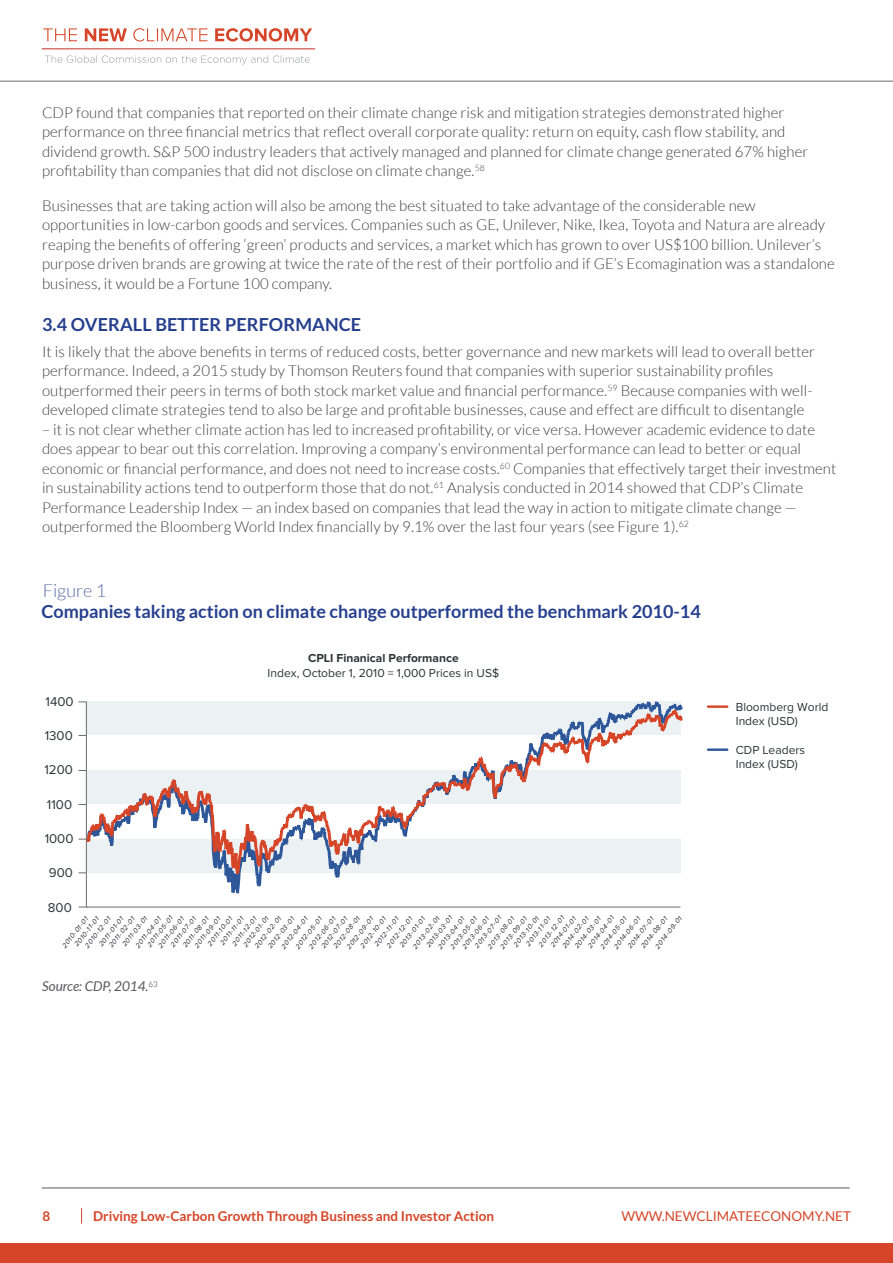
<style>
.page{position:relative;width:893px;height:1263px;background:#fff}
.page>*{position:absolute;margin:0;border:0;box-sizing:border-box;transform-origin:0 0}
.Table_Title{font:700 18px "Lato";color:#253f8e}
.blue_header{font:700 18px "Lato";letter-spacing:.005em;color:#253f8e}
.Table_number{font:300 18px "Lato";color:#596da8}
.Body_Copy{font:300 15px/19.5px "Lato";letter-spacing:.005em;color:#3e3e3f}
.t1{font:700 13.5px "Lato";color:#d64527}
.t2{font:13.5px "Lato";color:#d64527}
.figure_source{font:italic 13.5px "Lato";color:#57585a}
.t3{font:13.2px "Proxima Nova";color:#2d3333}
.t4{font:12px/14.4px "Proxima Nova";color:#2d3333}
.t5{font:italic 7.05px/9.9px "Proxima Nova";color:#2f3036}
.s1{font-weight:700}
</style>
<div class="page">
<div style="left:0;top:1243px;width:893px;height:20px;background:#d64527"></div>
<hr style="left:42px;top:1188px;width:808px;height:1px;background:#57585a">
<hr style="left:0;top:81px;width:893px;height:1px;background:#6c6d70">
<svg style="left:81px;top:1208px;width:1px;height:15px"></svg>
<svg style="left:43px;top:28px;width:269px;height:14px"></svg>
<hr style="left:42px;top:48px;width:273px;height:1px;background:#c52b27">
<svg style="left:45px;top:55px;width:265px;height:9px"></svg>
<hr style="left:86px;top:906px;width:594px;height:1px;background:#6c6d70">
<hr style="left:86px;top:701px;width:1px;height:206px;background:#6c6d70">
<svg style="left:83px;top:701px;width:599px;height:195px"></svg>
<svg style="left:83px;top:706px;width:600px;height:171px"></svg>
<hr style="left:708px;top:705px;width:19px;height:3px;background:#d64527">
<hr style="left:708px;top:748px;width:19px;height:3px;background:#2d5799">
<p class="Body_Copy" style="left:42px;top:103px;width:768px">CDP found that companies that reported on their climate change risk and mitigation strategies demonstrated higher performance on three financial metrics that reflect overall corporate quality: return on equity, cash flow stability, and dividend growth. S&amp;P 500 industry leaders that actively managed and planned for climate change generated 67% higher profitability than companies that did not disclose on climate change.<sup>58</sup></p>
<p class="Body_Copy" style="left:42px;top:196px;width:794px">Businesses that are taking action will also be among the best situated to take advantage of the considerable new opportunities in low-carbon goods and services. Companies such as GE, Unilever, Nike, Ikea, Toyota and Natura are already reaping the benefits of offering ‘green’ products and services, a market which has grown to over US$100 billion. Unilever’s purpose driven brands are growing at twice the rate of the rest of their portfolio and if GE’s Ecomagination was a standalone business, it would be a Fortune 100 company.</p>
<p class="blue_header" style="left:42px;top:314px;width:321px">3.4 OVERALL BETTER PERFORMANCE</p>
<p class="Body_Copy" style="left:42px;top:341px;width:775px">It is likely that the above benefits in terms of reduced costs, better governance and new markets will lead to overall better performance. Indeed, a 2015 study by Thomson Reuters found that companies with superior sustainability profiles outperformed their peers in terms of both stock market value and financial performance.<sup>59</sup> Because companies with well&shy;developed climate strategies tend to also be large and profitable businesses, cause and effect are difficult to disentangle</p>
<p class="Body_Copy" style="left:42px;top:419px;width:796px">– it is not clear whether climate action has led to increased profitability, or vice versa. However academic evidence to date does appear to bear out this correlation. Improving a company’s environmental performance can lead to better or equal economic or financial performance, and does not need to increase costs.<sup>60</sup> Companies that effectively target their investment in sustainability actions tend to outperform those that do not.<sup>61</sup> Analysis conducted in 2014 showed that CDP’s Climate Performance Leadership Index — an index based on companies that lead the way in action to mitigate climate change — outperformed the Bloomberg World Index financially by 9.1% over the last four years (see Figure 1).<sup>62</sup></p>
<p class="Table_number" style="left:43px;top:580px;width:65px">Figure 1</p>
<p class="Table_Title" style="left:42px;top:601px;width:661px">Companies taking action on climate change outperformed the benchmark 2010-14</p>
<p class="t3" style="left:46px;top:694px;width:30px">1400</p>
<p class="t3" style="left:45px;top:728px;width:30px">1300</p>
<p class="t3" style="left:44px;top:762px;width:30px">1200</p>
<p class="t3" style="left:47px;top:797px;width:27px">1100</p>
<p class="t3" style="left:45px;top:831px;width:30px">1000</p>
<p class="t3" style="left:49px;top:865px;width:26px">900</p>
<p class="t4" style="left:268px;top:650px;width:233px;line-height:15.6px;text-align:center"><span class="s1">CPLI Finanical Performance<br></span>Index, October 1, 2010 = 1,000 Prices in US$</p>
<p class="t3" style="left:48px;top:900px;width:25px">800</p>
<p class="t5" style="left:59px;top:944px;width:39px;rotate:-52deg">2010-01-01</p>
<p class="t5" style="left:585px;top:944px;width:40px;rotate:-52deg">2014-04-01</p>
<p class="t5" style="left:536px;top:943px;width:39px;rotate:-52deg">2013-12-01</p>
<p class="t5" style="left:144px;top:943px;width:39px;rotate:-52deg">2011-05-01</p>
<p class="t5" style="left:424px;top:944px;width:40px;rotate:-52deg">2013-03-01</p>
<p class="t5" style="left:472px;top:944px;width:40px;rotate:-52deg">2013-07-01</p>
<p class="t5" style="left:331px;top:945px;width:40px;rotate:-52deg">2012-08-01</p>
<p class="t5" style="left:358px;top:944px;width:39px;rotate:-52deg">2012-10-01</p>
<p class="t5" style="left:240px;top:943px;width:38px;rotate:-52deg">2012-01-01</p>
<p class="t5" style="left:252px;top:945px;width:40px;rotate:-52deg">2012-02-01</p>
<p class="t5" style="left:511px;top:943px;width:39px;rotate:-52deg">2013-10-01</p>
<p class="t5" style="left:112px;top:937px;width:38px;text-indent:-9px;rotate:-52deg">2011-02-01<br>2011-03-01</p>
<p class="t5" style="left:611px;top:945px;width:40px;rotate:-52deg">2014-06-01</p>
<p class="t5" style="left:652px;top:945px;width:41px;rotate:-52deg">2014-09-01</p>
<p class="t5" style="left:410px;top:945px;width:41px;rotate:-52deg">2013-02-01</p>
<p class="t5" style="left:485px;top:945px;width:41px;rotate:-52deg">2013-08-01</p>
<p class="t5" style="left:548px;top:943px;width:38px;rotate:-52deg">2014-01-01</p>
<p class="t5" style="left:205px;top:942px;width:37px;rotate:-52deg">2011-10-01</p>
<p class="t5" style="left:559px;top:945px;width:40px;rotate:-52deg">2014-02-01</p>
<p class="t5" style="left:229px;top:942px;width:37px;rotate:-52deg">2011-12-01</p>
<p class="t5" style="left:638px;top:945px;width:40px;rotate:-52deg">2014-08-01</p>
<p class="t5" style="left:497px;top:945px;width:41px;rotate:-52deg">2013-09-01</p>
<p class="t5" style="left:180px;top:944px;width:39px;rotate:-52deg">2011-08-01</p>
<p class="t5" style="left:265px;top:945px;width:40px;rotate:-52deg">2012-03-01</p>
<p class="t5" style="left:397px;top:944px;width:39px;rotate:-52deg">2013-01-01</p>
<p class="t5" style="left:168px;top:943px;width:38px;rotate:-52deg">2011-07-01</p>
<p class="t5" style="left:523px;top:942px;width:37px;rotate:-52deg">2013-11-01</p>
<p class="t5" style="left:192px;top:944px;width:39px;rotate:-52deg">2011-09-01</p>
<p class="t5" style="left:293px;top:945px;width:40px;rotate:-52deg">2012-05-01</p>
<p class="t5" style="left:318px;top:945px;width:40px;rotate:-52deg">2012-07-01</p>
<p class="t5" style="left:459px;top:945px;width:41px;rotate:-52deg">2013-06-01</p>
<p class="t5" style="left:306px;top:945px;width:40px;rotate:-52deg">2012-06-01</p>
<p class="t5" style="left:344px;top:945px;width:40px;rotate:-52deg">2012-09-01</p>
<p class="t5" style="left:72px;top:943px;width:37px;rotate:-52deg">2010-11-01</p>
<p class="t5" style="left:96px;top:943px;width:37px;rotate:-52deg">2011-01-01</p>
<p class="t5" style="left:572px;top:945px;width:40px;rotate:-52deg">2014-03-01</p>
<p class="t5" style="left:448px;top:946px;width:41px;rotate:-52deg">2013-05-01</p>
<p class="t5" style="left:435px;top:945px;width:40px;rotate:-52deg">2013-04-01</p>
<p class="t5" style="left:598px;top:945px;width:40px;rotate:-52deg">2014-05-01</p>
<p class="t5" style="left:625px;top:945px;width:40px;rotate:-52deg">2014-07-01</p>
<p class="t5" style="left:278px;top:945px;width:40px;rotate:-52deg">2012-04-01</p>
<p class="t5" style="left:82px;top:944px;width:39px;rotate:-52deg">2010-12-01</p>
<p class="t5" style="left:371px;top:943px;width:37px;rotate:-52deg">2012-11-01</p>
<p class="t5" style="left:217px;top:941px;width:35px;rotate:-52deg">2011-11-01</p>
<p class="t5" style="left:133px;top:944px;width:39px;rotate:-52deg">2011-04-01</p>
<p class="t5" style="left:155px;top:944px;width:39px;rotate:-52deg">2011-06-01</p>
<p class="t5" style="left:384px;top:944px;width:39px;rotate:-52deg">2012-12-01</p>
<p class="figure_source" style="left:42px;top:979px;width:117px">Source: CDP, 2014.<sup>63</sup></p>
<p class="t4" style="left:736px;top:699px;width:94px">Bloomberg World<br>Index (USD)</p>
<p class="t4" style="left:736px;top:743px;width:71px">CDP Leaders<br>Index (USD)</p>
<p class="t1" style="left:43px;top:1208px;width:9px">8</p>
<p class="t1" style="left:93px;top:1208px;width:402px">Driving Low-Carbon Growth Through Business and Investor Action</p>
<p class="t2" style="left:621px;top:1208px;width:231px">WWW.NEWCLIMATEECONOMY.NET</p>
</div>
